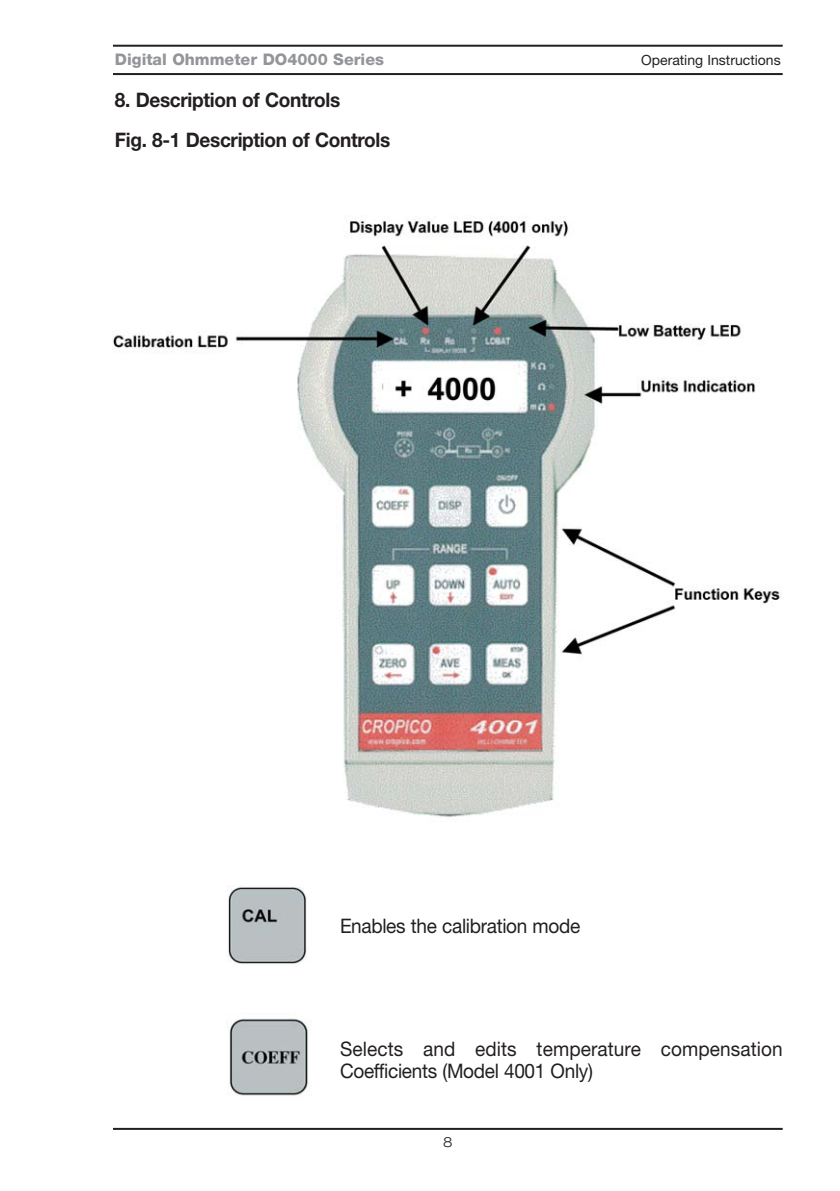
<style>
.page{position:relative;width:840px;height:1191px;background:#fff}
.page>*{position:absolute;margin:0;border:0;box-sizing:border-box;transform-origin:0 0}
.t1{font:20px/22px "Helvetica Neue";letter-spacing:.005em;color:#231f20;scale:.95 1}
.t2{font:700 20px/40px "Helvetica Neue";letter-spacing:-.015em;color:#231f20;scale:.95 1}
.t3{font:20px "Helvetica Neue";letter-spacing:-.015em;color:#231f20;scale:.95 1}
.t4{font:800 16px "Helvetica Neue";color:#939598}
.t5{font:14px "Helvetica Neue";color:#231f20}
.t6{font:300 expanded 14px "Helvetica Neue";color:#231f20}
</style>
<div class="page">
<hr style="left:113px;top:1127px;width:669px;height:2px;background:#231f20">
<hr style="left:113px;top:45px;width:669px;height:2px;background:#231f20">
<hr style="left:113px;top:73px;width:669px;height:2px;background:#231f20">
<img style="left:113px;top:216px;width:669px;height:601px">
<img style="left:227px;top:886px;width:80px;height:78px">
<img style="left:227px;top:1014px;width:82px;height:82px">
<p class="t4" style="left:115px;top:53px;width:270px">Digital Ohmmeter DO4000 Series</p>
<p class="t5" style="left:640px;top:55px;width:141px">Operating Instructions</p>
<p class="t2" style="left:115px;top:82px;width:291px">8. Description of Controls<br>Fig. 8-1 Description of Controls</p>
<p class="t3" style="left:340px;top:918px;width:254px">Enables the calibration mode</p>
<p class="t1" style="left:340px;top:1039px;width:467px">Selects and edits temperature compensation<br>Coefficients (Model 4001 Only)</p>
<p class="t6" style="left:443px;top:1136px;width:11px">8</p>
</div>
